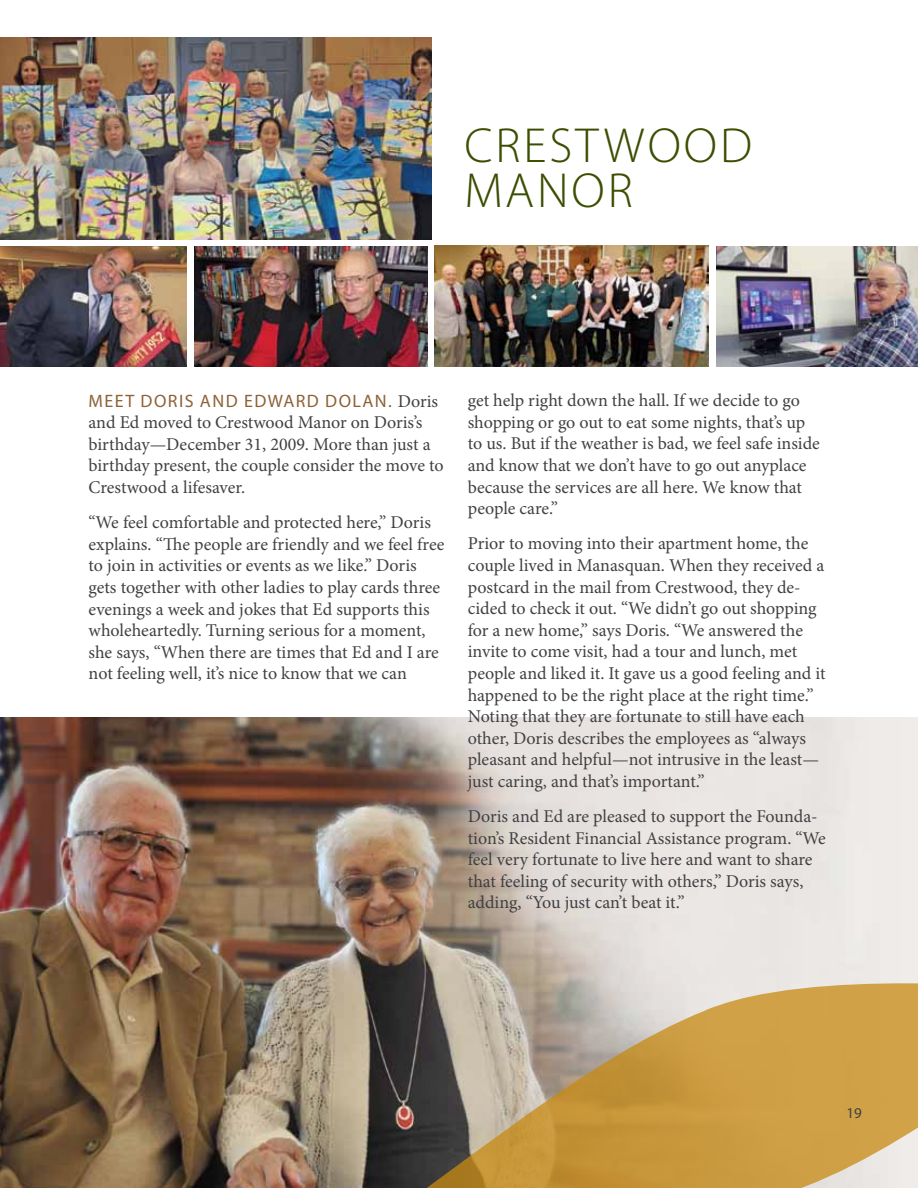
<style>
.page{position:relative;width:918px;height:1188px;background:#fff}
.page>*{position:absolute;margin:0;border:0;box-sizing:border-box;transform-origin:0 0}
.t1{font:300 49.5px/44.8px "Myriad Pro";letter-spacing:.06em;color:#3c4e00}
.t2{font:18px/21.6px "Minion Pro";letter-spacing:-.005em;color:#414042}
.t3{font:18px "Myriad Pro";letter-spacing:.08em;color:#8d6237}
.t4{font:15px "Myriad Pro";color:#414042}
.s1{font-family:"Minion Pro";color:#414042}
</style>
<div class="page">
<img style="left:0;top:717px;width:896px;height:471px">
<svg style="left:400px;top:968px;width:518px;height:220px;background:#ba9c65"></svg>
<img style="left:194px;top:246px;width:234px;height:121px">
<img style="left:0;top:37px;width:432px;height:203px">
<img style="left:0;top:246px;width:187px;height:121px">
<img style="left:434px;top:245px;width:274px;height:122px">
<img style="left:716px;top:246px;width:202px;height:121px">
<h1 class="t1" style="left:464px;top:124px;width:289px">CRESTWOOD<br>MANOR</h1>
<p class="t3" style="left:89px;top:389px;width:351px">MEET DORIS AND EDWARD DOLAN. <span class="s1">Doris</span></p>
<p class="t2" style="left:89px;top:412px;width:357px">and Ed moved to Crestwood Manor on Doris’s birthday—December 31, 2009. More than just a birthday present, the couple consider the move to Crestwood a lifesaver.</p>
<p class="t2" style="left:89px;top:512px;width:357px">“We feel comfortable and protected here,” Doris explains. “The people are friendly and we feel free to join in activities or events as we like.” Doris gets together with other ladies to play cards three evenings a week and jokes that Ed supports this wholeheartedly. Turning serious for a moment, she says, “When there are times that Ed and I are not feeling well, it’s nice to know that we can</p>
<p class="t2" style="left:468px;top:390px;width:354px">get help right down the hall. If we decide to go shopping or go out to eat some nights, that’s up to us. But if the weather is bad, we feel safe inside and know that we don’t have to go out anyplace because the services are all here. We know that people care.”</p>
<p class="t2" style="left:468px;top:533px;width:359px">Prior to moving into their apartment home, the couple lived in Manasquan. When they received a postcard in the mail from Crestwood, they de&shy;cided to check it out. “We didn’t go out shopping for a new home,” says Doris. “We answered the invite to come visit, had a tour and lunch, met people and liked it. It gave us a good feeling and it happened to be the right place at the right time.” Noting that they are fortunate to still have each other, Doris describes the employees as “always pleasant and helpful—not intrusive in the least— just caring, and that’s important.”</p>
<p class="t2" style="left:468px;top:806px;width:360px">Doris and Ed are pleased to support the Founda&shy;tion’s Resident Financial Assistance program. “We feel very fortunate to live here and want to share that feeling of security with others,” Doris says, adding, “You just can’t beat it.”</p>
<p class="t4" style="left:846px;top:1104px;width:17px">19</p>
</div>
